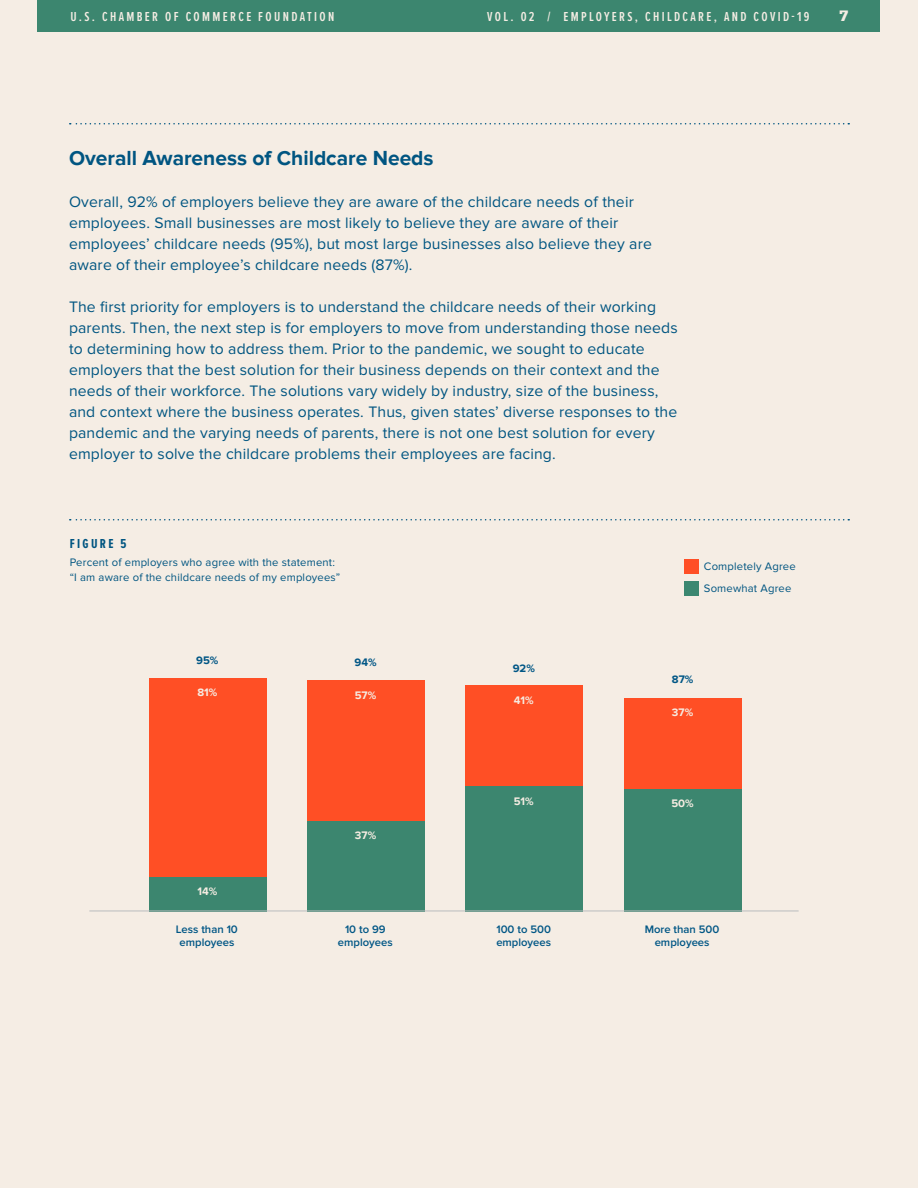
<style>
.page{position:relative;width:918px;height:1188px;background:#f5ede4}
.page>*{position:absolute;margin:0;border:0;box-sizing:border-box;transform-origin:0 0}
.t1{font:700 21px "Proxima Nova";color:#005581}
.t2{font:15.75px/21px "Proxima Nova";letter-spacing:.01em;color:#005581}
.t3{font:700 15.75px "Serifa";color:#f5ede4}
.t4{font:600 13.5px "Proxima Nova Ex Cn";letter-spacing:.175em;color:#f5ede4}
.t5{font:700 13.5px "Proxima Nova Ex Cn";letter-spacing:.175em;color:#005581}
.t6{font:11.25px/15px "Proxima Nova";letter-spacing:.015em;color:#005581}
.t7{font:600 11.25px/12.8px "Proxima Nova";color:#005685;text-align:center}
.t8{font:700 11.25px "Proxima Nova";color:#f6ece2}
.t9{font:700 11.25px "Proxima Nova";color:#005685}
</style>
<div class="page">
<div style="left:38px;top:0;width:842px;height:32px;background:#3c866f"></div>
<svg style="left:70px;top:123px;width:779px;height:1px"></svg>
<svg style="left:70px;top:519px;width:779px;height:1px"></svg>
<div style="left:149px;top:678px;width:118px;height:199px;background:#ff4f25"></div>
<div style="left:307px;top:681px;width:118px;height:140px;background:#ff4f25"></div>
<div style="left:465px;top:686px;width:118px;height:100px;background:#ff4f25"></div>
<div style="left:624px;top:698px;width:118px;height:91px;background:#ff4f25"></div>
<div style="left:149px;top:877px;width:118px;height:35px;background:#3c866f"></div>
<div style="left:307px;top:821px;width:118px;height:91px;background:#3c866f"></div>
<div style="left:465px;top:786px;width:118px;height:126px;background:#3c866f"></div>
<div style="left:624px;top:789px;width:118px;height:123px;background:#3c866f"></div>
<hr style="left:89px;top:910px;width:710px;height:1px;background:#b9bcbe">
<div style="left:684px;top:582px;width:14px;height:14px;background:#3b8770"></div>
<div style="left:684px;top:560px;width:14px;height:14px;background:#ff4f26"></div>
<p class="t4" style="left:71px;top:7px;width:265px">U.S. CHAMBER OF COMMERCE FOUNDATION</p>
<p class="t4" style="left:487px;top:7px;width:324px">VOL. 02 / EMPLOYERS, CHILDCARE, AND COVID-19</p>
<p class="t3" style="left:839px;top:7px;width:10px">7</p>
<h1 class="t1" style="left:69px;top:146px;width:366px">Overall Awareness of Childcare Needs</h1>
<p class="t2" style="left:69px;top:192px;width:584px">Overall, 92% of employers believe they are aware of the childcare needs of their employees. Small businesses are most likely to believe they are aware of their employees’ childcare needs (95%), but most large businesses also believe they are aware of their employee’s childcare needs (87%).</p>
<p class="t2" style="left:69px;top:297px;width:610px">The first priority for employers is to understand the childcare needs of their working parents. Then, the next step is for employers to move from understanding those needs to determining how to address them. Prior to the pandemic, we sought to educate employers that the best solution for their business depends on their context and the needs of their workforce. The solutions vary widely by industry, size of the business, and context where the business operates. Thus, given states’ diverse responses to the pandemic and the varying needs of parents, there is not one best solution for every employer to solve the childcare problems their employees are facing.</p>
<p class="t5" style="left:70px;top:534px;width:58px">FIGURE 5</p>
<p class="t6" style="left:70px;top:556px;width:272px">Percent of employers who agree with the statement: “I am aware of the childcare needs of my employees”</p>
<p class="t9" style="left:196px;top:654px;width:24px">95%</p>
<p class="t9" style="left:355px;top:656px;width:24px">94%</p>
<p class="t8" style="left:197px;top:686px;width:21px">81%</p>
<p class="t8" style="left:355px;top:689px;width:23px">57%</p>
<p class="t9" style="left:513px;top:662px;width:24px">92%</p>
<p class="t8" style="left:514px;top:694px;width:21px">41%</p>
<p class="t6" style="left:704px;top:555px;width:93px;line-height:22.4px">Completely Agree<br>Somewhat Agree</p>
<p class="t9" style="left:672px;top:673px;width:23px">87%</p>
<p class="t8" style="left:672px;top:706px;width:23px">37%</p>
<p class="t8" style="left:197px;top:885px;width:21px">14%</p>
<p class="t8" style="left:355px;top:829px;width:23px">37%</p>
<p class="t8" style="left:514px;top:795px;width:21px">51%</p>
<p class="t8" style="left:671px;top:796px;width:24px">50%</p>
<p class="t7" style="left:176px;top:923px;width:63px">Less than 10 employees</p>
<p class="t7" style="left:338px;top:923px;width:56px">10 to 99 employees</p>
<p class="t7" style="left:496px;top:923px;width:56px;text-align:left">100 to 500 employees</p>
<p class="t7" style="left:645px;top:923px;width:76px">More than 500 employees</p>
</div>
